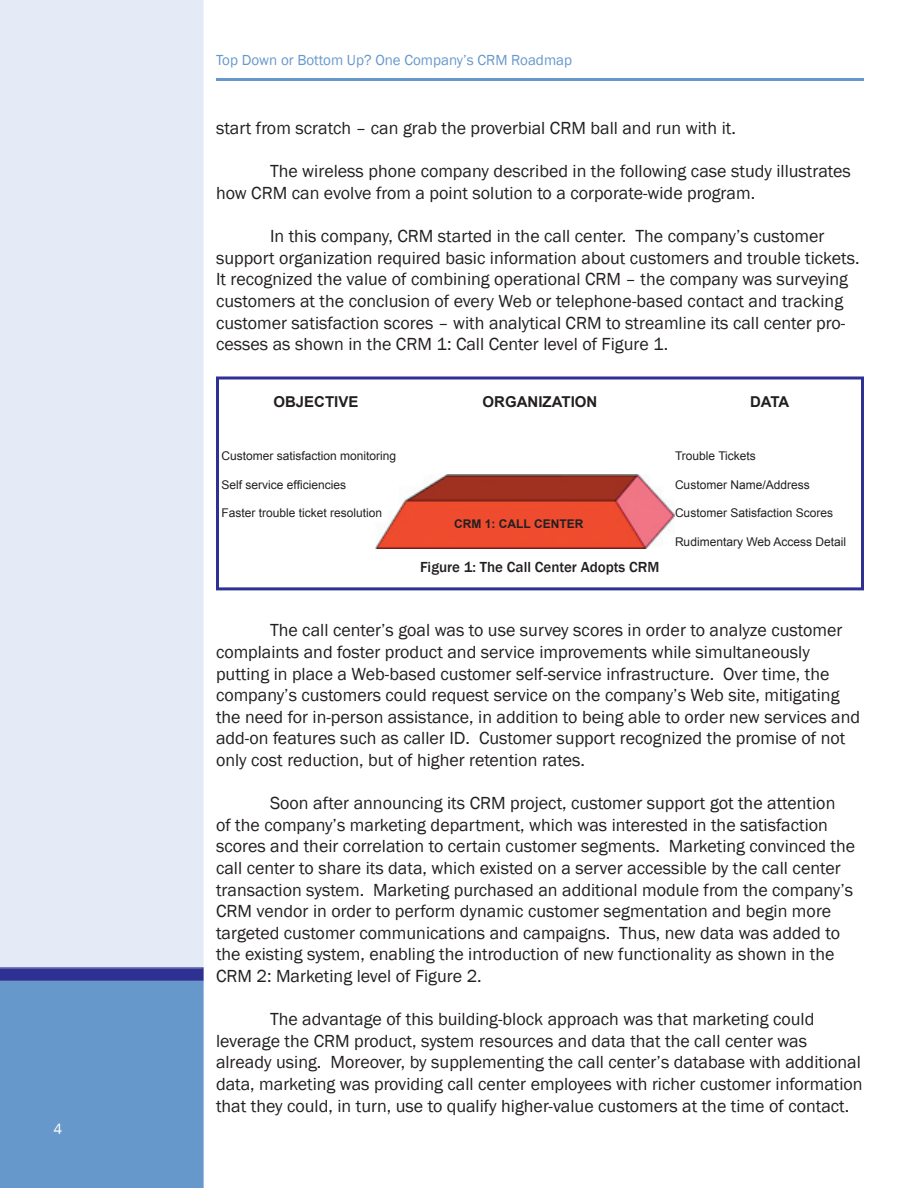
<style>
.page{position:relative;width:918px;height:1188px;background:#fff}
.page>*{position:absolute;margin:0;border:0;box-sizing:border-box;transform-origin:0 0}
.t1{font:18px/21.6px "Franklin Gothic";color:#231f20}
.t2{font:15px "Franklin Gothic";color:#6798cb}
.t3{font:500 15px "Franklin Gothic";color:#231f20}
.t4{font:700 15px "Arial";color:#231f20}
.t5{font:15px "Franklin Gothic";color:#fff}
.t6{font:12px "Arial";color:#231f20}
.t7{font:700 12px "Arial";color:#231f20}
</style>
<div class="page">
<div style="left:0;top:0;width:204px;height:967px;background:#e4ebf6"></div>
<div style="left:0;top:967px;width:204px;height:221px;background:#6798cb"></div>
<hr style="left:0;top:967px;width:203px;height:1px;background:#344099">
<hr style="left:216px;top:78px;width:648px;height:3px;background:#6798cb">
<div style="left:216px;top:377px;width:648px;height:213px;border:3px solid #2e3092"></div>
<img style="left:375px;top:475px;width:300px;height:73px">
<p class="t5" style="left:54px;top:1120px;width:10px">4</p>
<p class="t2" style="left:216px;top:50px;width:358px">Top Down or Bottom Up? One Company’s CRM Roadmap</p>
<p class="t1" style="left:216px;top:118px;width:521px">start from scratch – can grab the proverbial CRM ball and run with it.</p>
<p class="t1" style="left:216px;top:161px;width:636px;text-indent:54px">The wireless phone company described in the following case study illustrates how CRM can evolve from a point solution to a corporate-wide program.</p>
<p class="t1" style="left:216px;top:226px;width:645px;text-indent:54px">In this company, CRM started in the call center. The company’s customer support organization required basic information about customers and trouble tickets.<br>It recognized the value of combining operational CRM – the company was surveying customers at the conclusion of every Web or telephone-based contact and tracking customer satisfaction scores – with analytical CRM to streamline its call center pro&shy;cesses as shown in the CRM 1: Call Center level of Figure 1.</p>
<p class="t4" style="left:273px;top:391px;width:87px">OBJECTIVE</p>
<p class="t4" style="left:483px;top:391px;width:116px">ORGANIZATION</p>
<p class="t4" style="left:750px;top:391px;width:41px">DATA</p>
<p class="t6" style="left:221px;top:447px;width:176px">Customer satisfaction monitoring</p>
<p class="t6" style="left:221px;top:476px;width:126px">Self service efficiencies</p>
<p class="t6" style="left:221px;top:505px;width:162px">Faster trouble ticket resolution</p>
<p class="t7" style="left:454px;top:515px;width:131px">CRM 1: CALL CENTER</p>
<p class="t3" style="left:420px;top:558px;width:241px">Figure 1: The Call Center Adopts CRM</p>
<p class="t6" style="left:675px;top:447px;width:82px">Trouble Tickets</p>
<p class="t6" style="left:675px;top:476px;width:136px">Customer Name/Address</p>
<p class="t6" style="left:675px;top:505px;width:160px">Customer Satisfaction Scores</p>
<p class="t6" style="left:675px;top:534px;width:173px">Rudimentary Web Access Detail</p>
<p class="t1" style="left:216px;top:620px;width:646px;text-indent:54px">The call center’s goal was to use survey scores in order to analyze customer complaints and foster product and service improvements while simultaneously putting in place a Web-based customer self-service infrastructure. Over time, the company’s customers could request service on the company’s Web site, mitigating the need for in-person assistance, in addition to being able to order new services and add-on features such as caller ID. Customer support recognized the promise of not only cost reduction, but of higher retention rates.</p>
<p class="t1" style="left:216px;top:793px;width:641px;text-indent:54px">Soon after announcing its CRM project, customer support got the attention<br>of the company’s marketing department, which was interested in the satisfaction scores and their correlation to certain customer segments. Marketing convinced the call center to share its data, which existed on a server accessible by the call center transaction system. Marketing purchased an additional module from the company’s CRM vendor in order to perform dynamic customer segmentation and begin more targeted customer communications and campaigns. Thus, new data was added to the existing system, enabling the introduction of new functionality as shown in the CRM 2: Marketing level of Figure 2.</p>
<p class="t1" style="left:216px;top:1009px;width:648px;text-indent:54px">The advantage of this building-block approach was that marketing could leverage the CRM product, system resources and data that the call center was already using. Moreover, by supplementing the call center’s database with additional data, marketing was providing call center employees with richer customer information that they could, in turn, use to qualify higher-value customers at the time of contact.</p>
</div>
